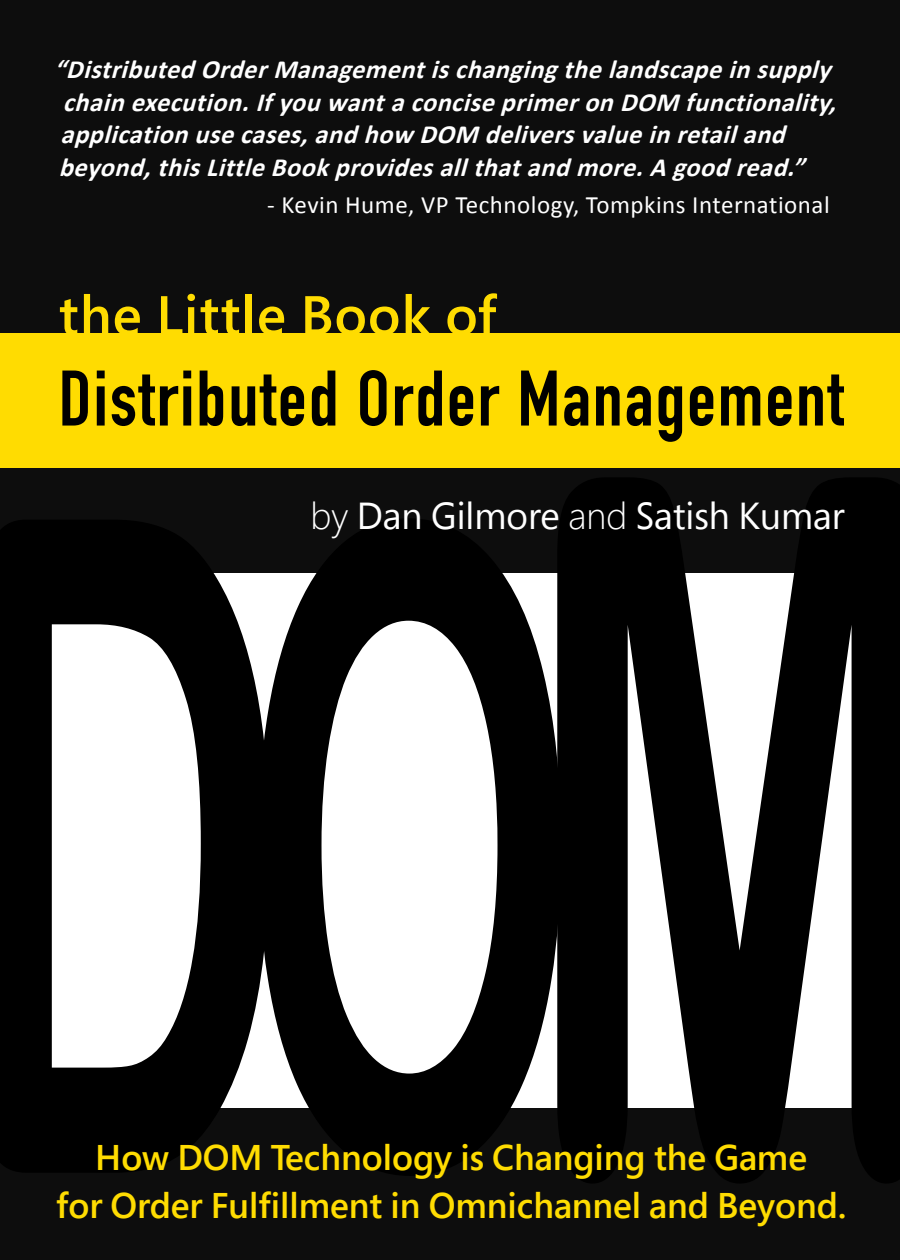
<style>
.page{position:relative;width:900px;height:1260px;background:#fff}
.page>*{position:absolute;margin:0;border:0;box-sizing:border-box;transform-origin:0 0}
.t1{font:912.5px "Arial Rounded MT Bold";color:#000;scale:.51 1}
.t2{font:888.25px "Arial Rounded MT Bold";color:#000;scale:.49 1}
.t3{font:700 77.25px "DIN Condensed";letter-spacing:.025em;color:#000}
.t4{font:600 55px "Segoe Pro Display";letter-spacing:.02em;color:#ffdc01}
.t5{font:37.5px "Segoe Pro Display";color:#fff}
.t6{font:600 35.5px "Segoe Pro Display";color:#ffdc01}
.t7{font:italic 700 26.25px "Calibri";color:#fff}
.t8{font:25px "Calibri";letter-spacing:.02em;color:#fff}
.s1{font-size:970px}
.s2{font-weight:300}
</style>
<div class="page">
<div style="left:0;top:0;width:900px;height:573px;background:#0d0d0d"></div>
<div style="left:0;top:333px;width:900px;height:135px;background:#ffdc01"></div>
<div style="left:0;top:1108px;width:900px;height:152px;background:#0d0d0d"></div>
<p class="t7" style="left:54px;top:51px;width:787px">“DistributedOrderManagementischangingthelandscapeinsupply</p>
<p class="t7" style="left:63px;top:84px;width:784px">chainexecution.IfyouwantaconciseprimeronDOM functionality,</p>
<p class="t7" style="left:61px;top:116px;width:735px">applicationusecases,andhow DOM deliversvalueinretailand</p>
<p class="t7" style="left:59px;top:149px;width:756px">beyond,thisLittleBookprovidesallthatandmore.Agoodread.”</p>
<p class="t8" style="left:267px;top:188px;width:564px">- Kevin Hume, VP Technology, Tompkins International</p>
<p class="t4" style="left:59px;top:278px;width:439px">the Little Book of</p>
<p class="t3" style="left:59px;top:347px;width:787px">Distributed Order Management</p>
<p class="t1" style="left:-53px;top:310px;width:1986px">D <span class="s1">M</span></p>
<p class="t5" style="left:311px;top:490px;width:536px"><span class="s2">by</span> Dan Gilmore <span class="s2">and</span> Satish Kumar</p>
<p class="t2" style="left:239px;top:325px;width:700px">O</p>
<p class="t6" style="left:95px;top:1133px;width:713px">How DOM Technology is Changing the Game</p>
<p class="t6" style="left:56px;top:1181px;width:791px">for Order Fulfillment in Omnichannel and Beyond.</p>
</div>
